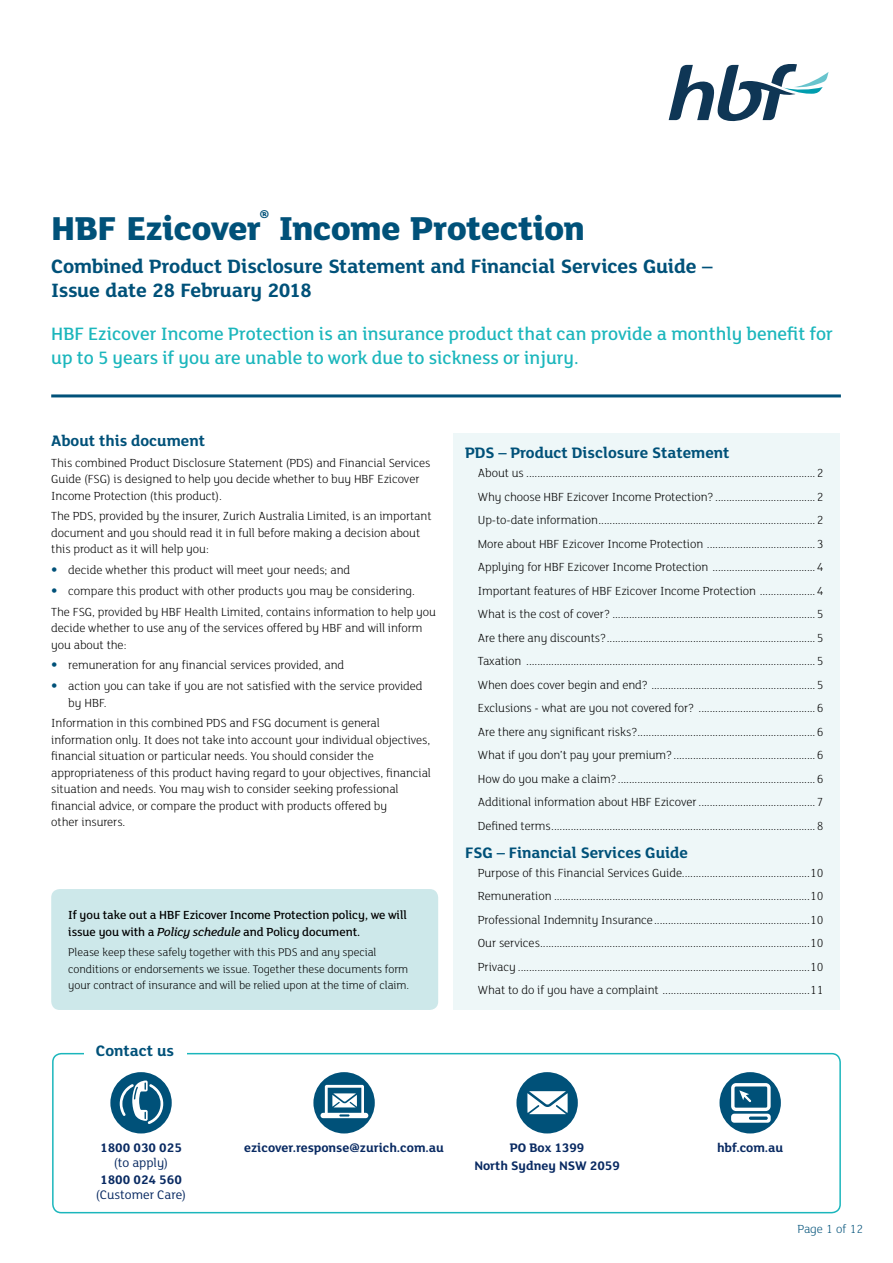
<style>
.page{position:relative;width:893px;height:1263px;background:#fff}
.page>*{position:absolute;margin:0;border:0;box-sizing:border-box;transform-origin:0 0}
.t1{font:800 36px "FS Lola";letter-spacing:-.01em;color:#005179}
.t2{font:700 21px/24px "FS Lola";letter-spacing:-.01em;color:#005179}
.t3{font:500 19.5px/24px "FS Lola";color:#1bb6bc}
.t4{font:700 16.5px "FS Lola";color:#005179}
.t5{font:700 13.5px/18px "FS Lola";color:#092a62;text-align:center}
.t6{font:13.5px "FS Lola";color:#092a62}
.t7{font:300 12.75px/23.5px "FS Lola";letter-spacing:-.005em;color:#000}
.t8{font:500 12.75px/16.5px "FS Lola";letter-spacing:-.005em;color:#000}
.t9{font:300 12.75px "FS Lola";color:#005179}
.t10{font:800 12.3px "FS Lola";color:#005179}
.t11{font:300 12px/16.5px "FS Lola";letter-spacing:-.005em;color:#000}
.s1{font-family:"Frutiger";color:#005179}
.s2{font-style:italic}
</style>
<div class="page">
<div style="left:454px;top:433px;width:386px;height:577px;background:#eef7f8"></div>
<svg style="left:669px;top:64px;width:159px;height:57px"></svg>
<div style="left:51px;top:889px;width:387px;height:121px;background:#cde8ea;border-radius:9px"></div>
<div style="left:52px;top:1053px;width:789px;height:160px;border:2px solid #1bb6bc;border-radius:9px"></div>
<div style="left:110px;top:1072px;width:62px;height:61px;background:#005179;border-radius:50%"></div>
<svg style="left:120px;top:1080px;width:43px;height:44px"></svg>
<div style="left:313px;top:1072px;width:62px;height:61px;background:#005179;border-radius:50%"></div>
<svg style="left:320px;top:1085px;width:48px;height:33px"></svg>
<div style="left:516px;top:1072px;width:62px;height:61px;background:#005179;border-radius:50%"></div>
<svg style="left:527px;top:1091px;width:41px;height:23px"></svg>
<div style="left:719px;top:1072px;width:62px;height:61px;background:#005179;border-radius:50%"></div>
<svg style="left:731px;top:1083px;width:40px;height:40px"></svg>
<div style="left:84px;top:1037px;width:102px;height:25px;background:#fff"></div>
<hr style="left:51px;top:394px;width:790px;height:3px;background:#005179">
<p class="t10" style="left:260px;top:206px;width:11px">®</p>
<h1 class="t1" style="left:279px;top:204px;width:307px">Income Protection</h1>
<h2 class="t2" style="left:51px;top:253px;width:663px">Combined Product Disclosure Statement and Financial Services Guide –<br>Issue date 28 February 2018</h2>
<h3 class="t3" style="left:51px;top:321px;width:783px">HBF Ezicover Income Protection is an insurance product that can provide a monthly benefit for up to 5 years if you are unable to work due to sickness or injury.</h3>
<h1 class="t1" style="left:51px;top:204px;width:212px">HBF Ezicover</h1>
<p class="t4" style="left:51px;top:429px;width:155px">About this document</p>
<p class="t7" style="left:51px;top:454px;width:381px;line-height:16.5px">This combined Product Disclosure Statement (PDS) and Financial Services<br>Guide (FSG) is designed to help you decide whether to buy HBF Ezicover<br>Income Protection (this product).</p>
<p class="t7" style="left:51px;top:507px;width:382px;line-height:16.5px">The PDS, provided by the insurer, Zurich Australia Limited, is an important document and you should read it in full before making a decision about this product as it will help you:</p>
<p class="t7" style="left:51px;top:558px;width:301px"><span class="s1">•</span> decide whether this product will meet your needs; and</p>
<p class="t7" style="left:51px;top:580px;width:386px;line-height:20.7px"><span class="s1">•</span> compare this product with other products you may be considering.<br>The FSG, provided by HBF Health Limited, contains information to help you</p>
<p class="t7" style="left:51px;top:619px;width:373px;line-height:16.5px">decide whether to use any of the services offered by HBF and will inform you about the:</p>
<p class="t7" style="left:51px;top:653px;width:294px"><span class="s1">•</span> remuneration for any financial services provided, and</p>
<p class="t7" style="left:68px;top:677px;width:356px;line-height:16.5px;text-indent:-17px"><span class="s1">•</span> action you can take if you are not satisfied with the service provided by HBF.</p>
<p class="t7" style="left:51px;top:715px;width:381px;line-height:16.5px">Information in this combined PDS and FSG document is general information only. It does not take into account your individual objectives, financial situation or particular needs. You should consider the appropriateness of this product having regard to your objectives, financial situation and needs. You may wish to consider seeking professional financial advice, or compare the product with products offered by<br>other insurers.</p>
<p class="t8" style="left:68px;top:906px;width:340px">If you take out a HBF Ezicover Income Protection policy, we will issue you with a <span class="s2">Policy schedule</span> and Policy document.</p>
<p class="t11" style="left:68px;top:944px;width:342px">Please keep these safely together with this PDS and any special conditions or endorsements we issue. Together these documents form your contract of insurance and will be relied upon at the time of claim.</p>
<p class="t4" style="left:96px;top:1039px;width:80px">Contact us</p>
<p class="t4" style="left:465px;top:441px;width:266px">PDS – Product Disclosure Statement</p>
<p class="t7" style="left:478px;top:461px;width:347px;text-align:justify">About us ........................................................................................................2<br>Why choose HBF Ezicover Income Protection? ....................................2<br>Up-to-date information..............................................................................2<br>More about HBF Ezicover Income Protection .......................................3<br>Applying for HBF Ezicover Income Protection .....................................4<br>Important features of HBF Ezicover Income Protection ....................4<br>What is the cost of cover? .........................................................................5<br>Are there any discounts?...........................................................................5<br>Taxation ........................................................................................................5<br>When does cover begin and end? ...........................................................5<br>Exclusions - what are you not covered for? ..........................................6<br>Are there any significant risks?................................................................6<br>What if you don’t pay your premium?...................................................6<br>How do you make a claim?.......................................................................6<br>Additional information about HBF Ezicover ..........................................7<br>Defined terms...............................................................................................8</p>
<p class="t4" style="left:465px;top:841px;width:224px">FSG – Financial Services Guide</p>
<p class="t7" style="left:478px;top:860px;width:347px;text-align:justify">Purpose of this Financial Services Guide..............................................10<br>Remuneration ............................................................................................10<br>Professional Indemnity Insurance........................................................10<br>Our services.................................................................................................10<br>Privacy .........................................................................................................10<br>What to do if you have a complaint .....................................................11</p>
<p class="t5" style="left:100px;top:1138px;width:83px">1800 030 025</p>
<p class="t6" style="left:114px;top:1154px;width:56px">(to apply)</p>
<p class="t5" style="left:100px;top:1170px;width:83px">1800 024 560</p>
<p class="t6" style="left:96px;top:1186px;width:92px">(Customer Care)</p>
<p class="t5" style="left:244px;top:1138px;width:201px">ezicover.response@zurich.com.au</p>
<p class="t5" style="left:474px;top:1138px;width:147px">PO Box 1399<br>North Sydney NSW 2059</p>
<p class="t5" style="left:717px;top:1138px;width:68px">hbf.com.au</p>
<p class="t9" style="left:797px;top:1221px;width:67px">Page 1 of 12</p>
</div>
